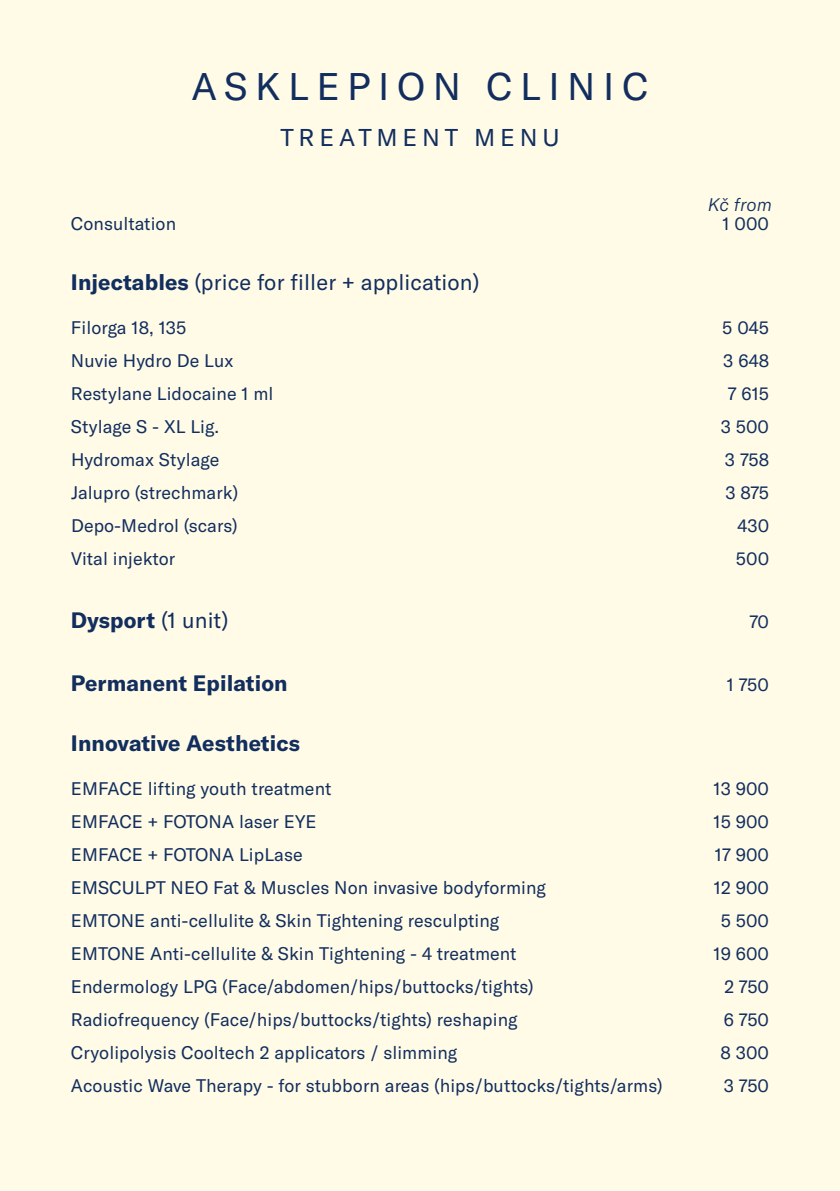
<style>
.page{position:relative;width:840px;height:1191px;background:#fff}
.page>*{position:absolute;margin:0;border:0;box-sizing:border-box;transform-origin:0 0}
.t1{font:38px "GT America";letter-spacing:.2em;color:#122e5f}
.t2{font:24px "GT America";letter-spacing:.2em;color:#122e5f}
.t3{font:700 22px "GT America";letter-spacing:.005em;color:#122e5f}
.t4{font:22px "GT America";letter-spacing:.005em;color:#122e5f}
.t5{font:18px "GT America";letter-spacing:.005em;color:#122e5f}
.t6{font:italic 300 18px "GT America";letter-spacing:-.005em;color:#122e5f}
.s1{font-weight:700}
.s2{font-weight:400}
</style>
<div class="page">
<div style="left:0;top:0;width:839px;height:1191px;background:#fffbe6"></div>
<h1 class="t1" style="left:191px;top:64px;width:458px">ASKLEPION CLINIC</h1>
<h2 class="t2" style="left:280px;top:123px;width:280px">TREATMENT MENU</h2>
<p class="t6" style="left:707px;top:194px;width:65px">Kč from</p>
<p class="t5" style="left:71px;top:213px;width:107px">Consultation</p>
<p class="t5" style="left:722px;top:213px;width:48px">1 000</p>
<p class="t4" style="left:71px;top:269px;width:410px"><span class="s1">Injectables</span> (price for filler + application)</p>
<p class="t5" style="left:71px;top:317px;width:117px">Filorga 18, 135</p>
<p class="t5" style="left:721px;top:317px;width:48px">5 045</p>
<p class="t5" style="left:71px;top:350px;width:164px">Nuvie Hydro De Lux</p>
<p class="t5" style="left:723px;top:350px;width:47px">3 648</p>
<p class="t5" style="left:71px;top:383px;width:204px">Restylane Lidocaine 1 ml</p>
<p class="t5" style="left:727px;top:383px;width:43px">7 615</p>
<p class="t5" style="left:71px;top:416px;width:149px">Stylage S - XL Lig.</p>
<p class="t5" style="left:720px;top:416px;width:50px">3 500</p>
<p class="t5" style="left:71px;top:449px;width:150px">Hydromax Stylage</p>
<p class="t5" style="left:724px;top:449px;width:46px">3 758</p>
<p class="t5" style="left:71px;top:482px;width:169px">Jalupro (strechmark)</p>
<p class="t5" style="left:725px;top:482px;width:45px">3 875</p>
<p class="t5" style="left:71px;top:515px;width:168px">Depo-Medrol (scars)</p>
<p class="t5" style="left:737px;top:515px;width:33px">430</p>
<p class="t5" style="left:71px;top:548px;width:106px">Vital injektor</p>
<p class="t5" style="left:735px;top:548px;width:35px">500</p>
<p class="t3" style="left:71px;top:606px;width:159px">Dysport <span class="s2">(1 unit)</span></p>
<p class="t5" style="left:749px;top:611px;width:21px">70</p>
<p class="t3" style="left:71px;top:669px;width:218px">Permanent Epilation</p>
<p class="t5" style="left:726px;top:674px;width:44px">1 750</p>
<p class="t3" style="left:71px;top:729px;width:230px">Innovative Aesthetics</p>
<p class="t5" style="left:71px;top:778px;width:262px">EMFACE lifting youth treatment</p>
<p class="t5" style="left:713px;top:778px;width:57px">13 900</p>
<p class="t5" style="left:71px;top:811px;width:247px">EMFACE + FOTONA laser EYE</p>
<p class="t5" style="left:713px;top:811px;width:57px">15 900</p>
<p class="t5" style="left:71px;top:844px;width:233px">EMFACE + FOTONA LipLase</p>
<p class="t5" style="left:714px;top:844px;width:56px">17 900</p>
<p class="t5" style="left:71px;top:877px;width:476px">EMSCULPT NEO Fat &amp; Muscles Non invasive bodyforming</p>
<p class="t5" style="left:713px;top:877px;width:57px">12 900</p>
<p class="t5" style="left:71px;top:910px;width:429px">EMTONE anti-cellulite &amp; Skin Tightening resculpting</p>
<p class="t5" style="left:720px;top:910px;width:50px">5 500</p>
<p class="t5" style="left:71px;top:943px;width:447px">EMTONE Anti-cellulite &amp; Skin Tightening - 4 treatment</p>
<p class="t5" style="left:713px;top:943px;width:57px">19 600</p>
<p class="t5" style="left:71px;top:976px;width:464px">Endermology LPG (Face/abdomen/hips/buttocks/tights)</p>
<p class="t5" style="left:724px;top:976px;width:46px">2 750</p>
<p class="t5" style="left:71px;top:1009px;width:448px">Radiofrequency (Face/hips/buttocks/tights) reshaping</p>
<p class="t5" style="left:723px;top:1009px;width:47px">6 750</p>
<p class="t5" style="left:71px;top:1042px;width:388px">Cryolipolysis Cooltech 2 applicators / slimming</p>
<p class="t5" style="left:720px;top:1042px;width:50px">8 300</p>
<p class="t5" style="left:71px;top:1075px;width:592px">Acoustic Wave Therapy - for stubborn areas (hips/buttocks/tights/arms)</p>
<p class="t5" style="left:723px;top:1075px;width:47px">3 750</p>
</div>
